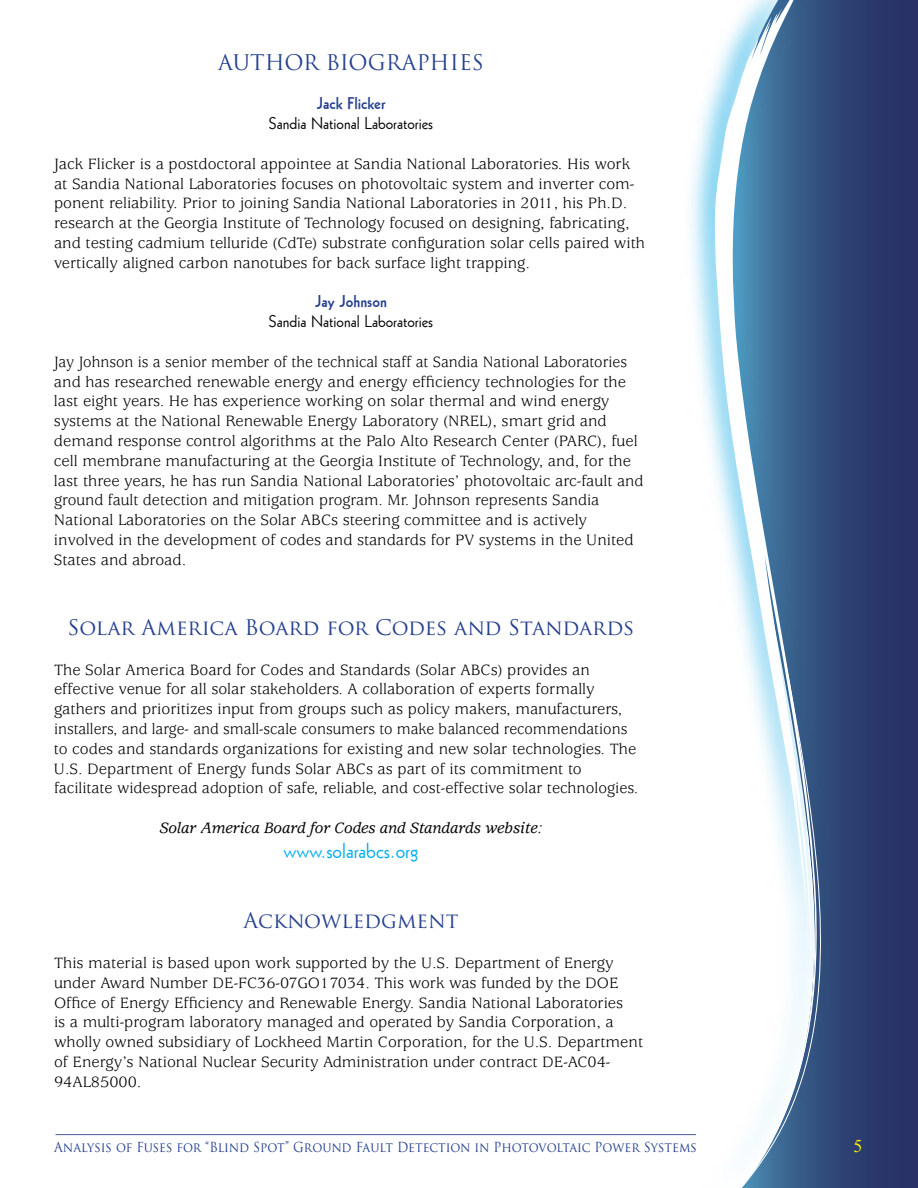
<style>
.page{position:relative;width:918px;height:1188px;background:#fff}
.page>*{position:absolute;margin:0;border:0;box-sizing:border-box;transform-origin:0 0}
.t1{font:21px "Trajan Pro";color:#25408f}
.t2{font:21px "Geometric 231 BT Roman C";color:#00aeef}
.t3{font:18px "Times New Roman";color:#fff200}
.t4{font:16.5px/19.8px "Usherwood";color:#000}
.t5{font:16.5px/19.8px "Usherwood";color:#000;scale:.95 1}
.t6{font:16.5px "Geometric 231 BT Roman C";color:#000}
.t7{font:italic 500 16.5px "Usherwood";color:#000}
.t8{font:16.5px "Geometric 231 BT Bold C";color:#25408f}
.t9{font:13.5px "Trajan Pro";color:#25408f;scale:.92 1}
</style>
<div class="page">
<svg style="left:587px;top:0;width:331px;height:1188px"></svg>
<img style="left:655px;top:0;width:182px;height:1188px">
<svg style="left:714px;top:0;width:105px;height:607px"></svg>
<svg style="left:757px;top:49px;width:11px;height:29px"></svg>
<svg style="left:700px;top:607px;width:124px;height:581px"></svg>
<svg style="left:758px;top:831px;width:58px;height:331px"></svg>
<hr style="left:56px;top:1134px;width:640px;height:1px;background:#6269a7">
<p class="t1" style="left:218px;top:49px;width:267px">AUTHOR BIOGRAPHIES</p>
<p class="t8" style="left:317px;top:93px;width:70px">Jack Flicker</p>
<p class="t6" style="left:269px;top:113px;width:166px">Sandia National Laboratories</p>
<p class="t4" style="left:54px;top:154px;width:593px">Jack Flicker is a postdoctoral appointee at Sandia National Laboratories. His work at Sandia National Laboratories focuses on photovoltaic system and inverter com&shy;ponent reliability. Prior to joining Sandia National Laboratories in 2011, his Ph.D. research at the Georgia Institute of Technology focused on designing, fabricating, and testing cadmium telluride (CdTe) substrate configuration solar cells paired with vertically aligned carbon nanotubes for back surface light trapping.</p>
<p class="t8" style="left:315px;top:291px;width:73px">Jay Johnson</p>
<p class="t6" style="left:269px;top:311px;width:166px">Sandia National Laboratories</p>
<p class="t5" style="left:54px;top:352px;width:622px">Jay Johnson is a senior member of the technical staff at Sandia National Laboratories and has researched renewable energy and energy efficiency technologies for the last eight years. He has experience working on solar thermal and wind energy systems at the National Renewable Energy Laboratory (NREL), smart grid and demand response control algorithms at the Palo Alto Research Center (PARC), fuel cell membrane manufacturing at the Georgia Institute of Technology, and, for the last three years, he has run Sandia National Laboratories’ photovoltaic arc-fault and ground fault detection and mitigation program. Mr. Johnson represents Sandia National Laboratories on the Solar ABCs steering committee and is actively involved in the development of codes and standards for PV systems in the United States and abroad.</p>
<p class="t1" style="left:68px;top:614px;width:568px">Solar America Board for Codes and Standards</p>
<p class="t4" style="left:54px;top:660px;width:586px">The Solar America Board for Codes and Standards (Solar ABCs) provides an effective venue for all solar stakeholders. A collaboration of experts formally gathers and prioritizes input from groups such as policy makers, manufacturers, installers, and large- and small-scale consumers to make balanced recommendations to codes and standards organizations for existing and new solar technologies. The U.S. Department of Energy funds Solar ABCs as part of its commitment to facilitate widespread adoption of safe, reliable, and cost-effective solar technologies.</p>
<p class="t7" style="left:160px;top:819px;width:384px">Solar America Board for Codes and Standards website:</p>
<p class="t2" style="left:284px;top:837px;width:136px">www.solarabcs.org</p>
<p class="t1" style="left:244px;top:907px;width:216px">Acknowledgment</p>
<p class="t4" style="left:54px;top:954px;width:591px">This material is based upon work supported by the U.S. Department of Energy under Award Number DE-FC36-07GO17034. This work was funded by the DOE Office of Energy Efficiency and Renewable Energy. Sandia National Laboratories<br>is a multi-program laboratory managed and operated by Sandia Corporation, a wholly owned subsidiary of Lockheed Martin Corporation, for the U.S. Department of Energy’s National Nuclear Security Administration under contract DE-AC04- 94AL85000.</p>
<p class="t9" style="left:54px;top:1139px;width:700px">Analysis of Fuses for “Blind Spot” Ground Fault Detection in Photovoltaic Power Systems</p>
<p class="t3" style="left:853px;top:1134px;width:10px">5</p>
</div>
